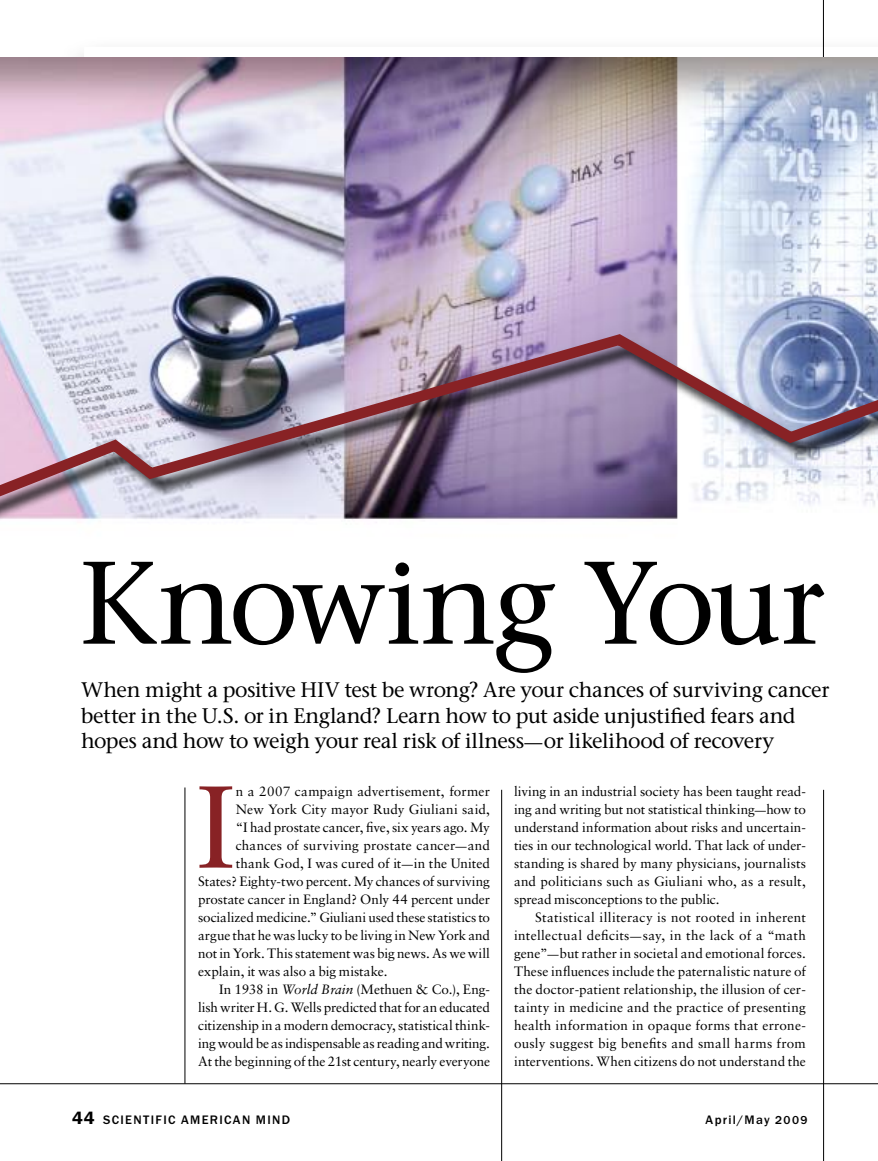
<style>
.page{position:relative;width:878px;height:1161px;background:#fff}
.page>*{position:absolute;margin:0;border:0;box-sizing:border-box;transform-origin:0 0}
.t1{font:500 117px "Stone Serif Std";letter-spacing:-.035em;color:#000}
.t2{font:116.7px "Sabon LT Std";color:#882225}
.t3{font:500 21px/25.5px "Stone Serif Std";letter-spacing:-.015em;color:#000}
.t4{font:13.5px/18px "Sabon LT Std";color:#000;text-align:justify}
.t5{font:500 12.75px "ITC Franklin Gothic Std";letter-spacing:.11em;color:#000}
.s1{font-size:18px}
.s2{font-size:11.25px}
.s3{font-style:italic}
.s4{font-weight:600;font-size:18px}
.s5{font-size:12px}
</style>
<div class="page">
<hr style="left:0;top:1083px;width:878px;height:1px;background:#000">
<hr style="left:823px;top:0;width:1px;height:70px;background:#000">
<hr style="left:823px;top:790px;width:1px;height:371px;background:#000">
<hr style="left:184px;top:788px;width:1px;height:296px;background:#000">
<hr style="left:501px;top:790px;width:1px;height:371px;background:#000">
<img style="left:0;top:57px;width:878px;height:76px">
<img style="left:0;top:133px;width:878px;height:390px">
<h1 class="t1" style="left:79px;top:534px;width:748px">Knowing Your</h1>
<h3 class="t3" style="left:81px;top:677px;width:750px">When might a positive HIV test be wrong? Are your chances of surviving cancer better in the U.S. or in England? Learn how to put aside unjustified fears and hopes and how to weigh your real risk of illness<span class="s1">—</span>or likelihood of recovery</h3>
<h2 class="t2" style="left:196px;top:758px;width:40px">I</h2>
<p class="t4" style="left:236px;top:782px;width:256px">n a 2007 campaign advertisement, former</p>
<p class="t4" style="left:236px;top:800px;width:256px">New York City mayor Rudy Giuliani said,</p>
<p class="t4" style="left:236px;top:818px;width:256px">“I had prostate cancer, five, six years ago. My</p>
<p class="t4" style="left:236px;top:836px;width:256px">chances of surviving prostate cancer<span class="s2">—</span>and</p>
<p class="t4" style="left:236px;top:854px;width:256px">thank God, I was cured of it<span class="s2">—</span>in the United</p>
<p class="t4" style="left:198px;top:872px;width:293px">States? Eighty-two percent. My chances of surviving</p>
<p class="t4" style="left:198px;top:890px;width:293px">prostate cancer in England? Only 44 percent under</p>
<p class="t4" style="left:198px;top:908px;width:293px">socialized medicine.” Giuliani used these statistics to</p>
<p class="t4" style="left:198px;top:926px;width:293px">argue that he was lucky to be living in New York and</p>
<p class="t4" style="left:198px;top:944px;width:293px">not in York. This statement was big news. As we will</p>
<p class="t4" style="left:198px;top:962px;width:191px">explain, it was also a big mistake.</p>
<p class="t4" style="left:219px;top:980px;width:272px">In 1938 in <span class="s3">World Brain</span> (Methuen &amp; Co.), Eng-</p>
<p class="t4" style="left:198px;top:998px;width:293px">lish writer H. G. Wells predicted that for an educated</p>
<p class="t4" style="left:198px;top:1016px;width:293px">citizenship in a modern democracy, statistical think-</p>
<p class="t4" style="left:198px;top:1034px;width:293px">ing would be as indispensable as reading and writing.</p>
<p class="t4" style="left:198px;top:1052px;width:293px">At the beginning of the 21st century, nearly everyone</p>
<p class="t4" style="left:514px;top:782px;width:293px">living in an industrial society has been taught read&shy;ing and writing but not statistical thinking<span class="s2">—</span>how to understand information about risks and uncertain&shy;ties in our technological world. That lack of under&shy;standing is shared by many physicians, journalists and politicians such as Giuliani who, as a result, spread misconceptions to the public.</p>
<p class="t4" style="left:514px;top:908px;width:293px;text-indent:21px">Statistical illiteracy is not rooted in inherent intellectual deficits<span class="s2">—</span>say, in the lack of a “math gene”<span class="s2">—</span>but rather in societal and emotional forces.<br>These influences include the paternalistic nature of the doctor-patient relationship, the illusion of cer&shy;tainty in medicine and the practice of presenting health information in opaque forms that errone&shy;ously suggest big benefits and small harms from interventions. When citizens do not understand the</p>
<p class="t5" style="left:72px;top:1112px;width:220px"><span class="s4">44</span> SCIENTIFIC AMERICAN MIND</p>
<p class="t5" style="left:705px;top:1112px;width:103px">APRIL/MAY <span class="s5">2009</span></p>
</div>
